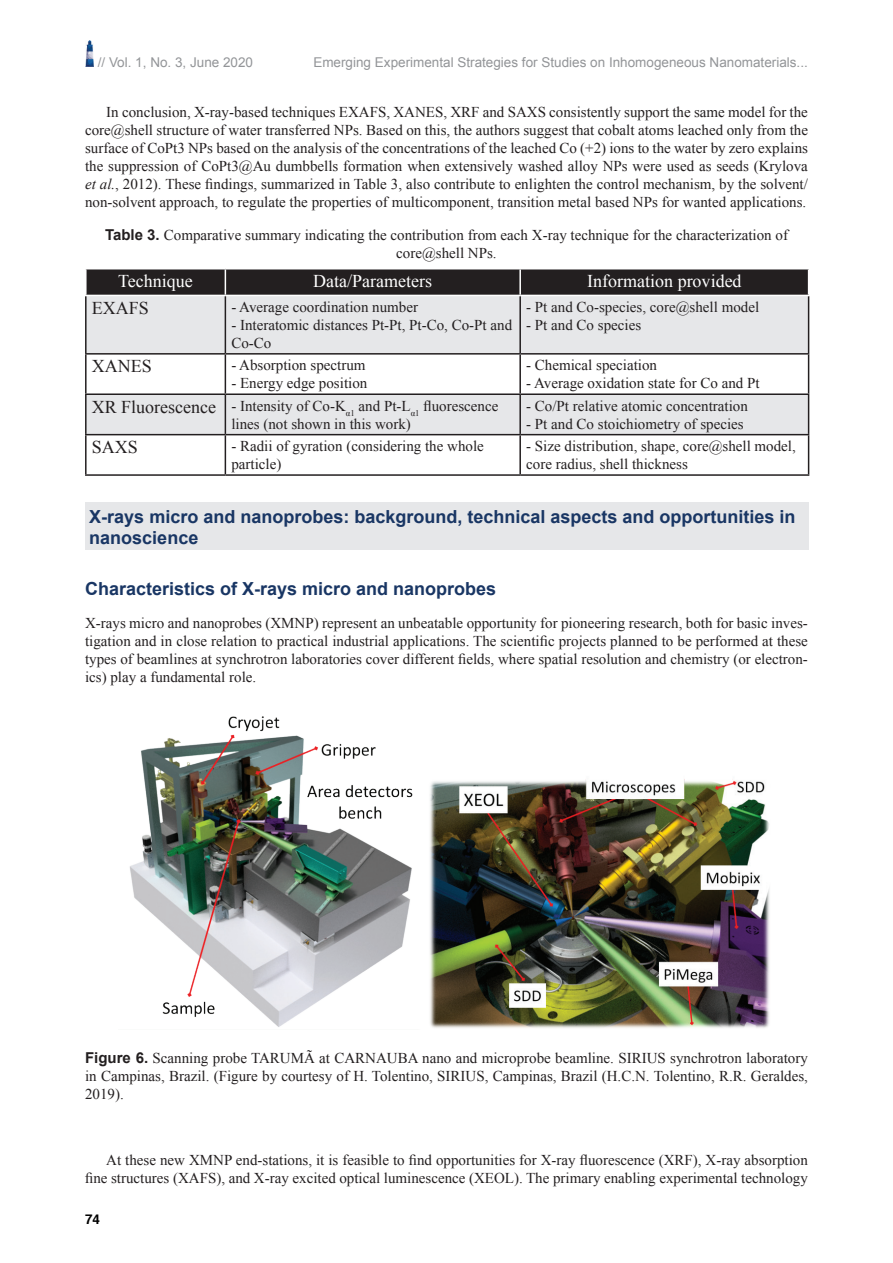
<style>
.page{position:relative;width:893px;height:1263px;background:#fff}
.page>*{position:absolute;margin:0;border:0;box-sizing:border-box;transform-origin:0 0}
.t1{font:700 18px/21px "Arial";color:#193664}
.t2{font:18px "Times New Roman";color:#fff}
.t3{font:18px "Times New Roman";color:#231f20}
.t4{font:15px/18px "Times New Roman";color:#231f20}
.t5{font:13.5px "Arial";color:#939598}
.t6{font:700 13.5px "Helvetica";color:#000}
.s1{font-style:italic}
.s2{font-family:"Arial";font-weight:700}
.s3{font-size:18px}
</style>
<div class="page">
<img style="left:86px;top:41px;width:8px;height:26px">
<div style="left:85px;top:502px;width:723px;height:47px;background:#e6e7e9"></div>
<div style="left:520px;top:269px;width:289px;height:26px;background:#231f20"></div>
<svg style="left:87px;top:296px;width:721px;height:138px;fill:#e6e7e9"></svg>
<hr style="left:85px;top:296px;width:2px;height:57px;background:#231f20">
<hr style="left:225px;top:296px;width:1px;height:57px;background:#231f20">
<hr style="left:519px;top:296px;width:2px;height:57px;background:#231f20">
<hr style="left:808px;top:296px;width:1px;height:57px;background:#231f20">
<hr style="left:85px;top:353px;width:140px;height:2px;background:#231f20">
<hr style="left:85px;top:355px;width:2px;height:38px;background:#231f20">
<hr style="left:225px;top:353px;width:295px;height:2px;background:#231f20">
<hr style="left:225px;top:355px;width:1px;height:38px;background:#231f20">
<hr style="left:520px;top:353px;width:289px;height:2px;background:#231f20">
<hr style="left:519px;top:355px;width:2px;height:38px;background:#231f20">
<hr style="left:808px;top:355px;width:1px;height:38px;background:#231f20">
<hr style="left:85px;top:393px;width:140px;height:2px;background:#231f20">
<hr style="left:85px;top:395px;width:2px;height:39px;background:#231f20">
<hr style="left:225px;top:393px;width:295px;height:2px;background:#231f20">
<hr style="left:225px;top:395px;width:1px;height:39px;background:#231f20">
<hr style="left:520px;top:393px;width:289px;height:2px;background:#231f20">
<hr style="left:519px;top:395px;width:2px;height:39px;background:#231f20">
<hr style="left:808px;top:395px;width:1px;height:39px;background:#231f20">
<hr style="left:85px;top:434px;width:140px;height:1px;background:#231f20">
<hr style="left:85px;top:435px;width:2px;height:39px;background:#231f20">
<hr style="left:225px;top:434px;width:295px;height:1px;background:#231f20">
<hr style="left:225px;top:435px;width:1px;height:39px;background:#231f20">
<hr style="left:520px;top:434px;width:289px;height:1px;background:#231f20">
<hr style="left:519px;top:435px;width:2px;height:39px;background:#231f20">
<hr style="left:808px;top:435px;width:1px;height:39px;background:#231f20">
<hr style="left:85px;top:474px;width:140px;height:2px;background:#231f20">
<hr style="left:225px;top:474px;width:295px;height:2px;background:#231f20">
<hr style="left:520px;top:474px;width:289px;height:2px;background:#231f20">
<svg style="left:86px;top:269px;width:433px;height:26px;background:#2a2627"></svg>
<hr style="left:519px;top:269px;width:2px;height:26px;background:#fff">
<svg style="left:808px;top:269px;width:1px;height:26px"></svg>
<img style="left:130px;top:716px;width:283px;height:311px">
<img style="left:430px;top:779px;width:340px;height:249px">
<p class="t5" style="left:98px;top:53px;width:157px">// Vol. 1, No. 3, June 2020</p>
<p class="t5" style="left:313px;top:53px;width:496px">Emerging Experimental Strategies for Studies on Inhomogeneous Nanomaterials...</p>
<p class="t4" style="left:85px;top:102px;width:724px;text-align:justify;text-indent:21px">In conclusion, X-ray-based techniques EXAFS, XANES, XRF and SAXS consistently support the same model for the core@shell structure of water transferred NPs. Based on this, the authors suggest that cobalt atoms leached only from the surface of CoPt3 NPs based on the analysis of the concentrations of the leached Co (+2) ions to the water by zero explains the suppression of CoPt3@Au dumbbells formation when extensively washed alloy NPs were used as seeds (Krylova <span class="s1">et al.</span>, 2012). These findings, summarized in Table 3, also contribute to enlighten the control mechanism, by the solvent/ non-solvent approach, to regulate the properties of multicomponent, transition metal based NPs for wanted applications.</p>
<p class="t4" style="left:105px;top:225px;width:684px;text-align:center"><span class="s2">Table 3.</span> Comparative summary indicating the contribution from each X-ray technique for the characterization of core@shell NPs.</p>
<p class="t2" style="left:118px;top:269px;width:76px">Technique</p>
<p class="t2" style="left:313px;top:269px;width:120px">Data/Parameters</p>
<p class="t2" style="left:587px;top:269px;width:156px">Information provided</p>
<p class="t3" style="left:92px;top:296px;width:59px">EXAFS</p>
<p class="t4" style="left:231px;top:298px;width:188px">- Average coordination number</p>
<p class="t4" style="left:231px;top:316px;width:282px">- Interatomic distances Pt-Pt, Pt-Co, Co-Pt and<br>Co-Co</p>
<p class="t4" style="left:526px;top:298px;width:234px">- Pt and Co-species, core@shell model</p>
<p class="t4" style="left:526px;top:316px;width:116px">- Pt and Co species</p>
<p class="t3" style="left:92px;top:354px;width:61px">XANES</p>
<p class="t4" style="left:231px;top:356px;width:136px">- Absorption spectrum</p>
<p class="t4" style="left:231px;top:374px;width:137px">- Energy edge position</p>
<p class="t4" style="left:526px;top:356px;width:132px">- Chemical speciation</p>
<p class="t4" style="left:526px;top:374px;width:235px">- Average oxidation state for Co and Pt</p>
<p class="t4" style="left:231px;top:396px;width:269px;text-indent:-140px"><span class="s3">XR Fluorescence</span> - Intensity of Co-K<sub>α1</sub> and Pt-L<sub>α1</sub> fluorescence lines (not shown in this work)</p>
<p class="t4" style="left:526px;top:396px;width:223px">- Co/Pt relative atomic concentration</p>
<p class="t4" style="left:526px;top:414px;width:219px">- Pt and Co stoichiometry of species</p>
<p class="t3" style="left:92px;top:435px;width:48px">SAXS</p>
<p class="t4" style="left:231px;top:437px;width:254px">- Radii of gyration (considering the whole particle)</p>
<p class="t4" style="left:526px;top:437px;width:271px">- Size distribution, shape, core@shell model, core radius, shell thickness</p>
<p class="t1" style="left:89px;top:506px;width:708px">X-rays micro and nanoprobes: background, technical aspects and opportunities in nanoscience</p>
<p class="t1" style="left:85px;top:578px;width:413px">Characteristics of X-rays micro and nanoprobes</p>
<p class="t4" style="left:85px;top:614px;width:724px;text-align:justify">X-rays micro and nanoprobes (XMNP) represent an unbeatable opportunity for pioneering research, both for basic inves&shy;tigation and in close relation to practical industrial applications. The scientific projects planned to be performed at these types of beamlines at synchrotron laboratories cover different fields, where spatial resolution and chemistry (or electron&shy;ics) play a fundamental role.</p>
<p class="t4" style="left:85px;top:1049px;width:724px;text-align:justify"><span class="s2">Figure 6.</span> Scanning probe TARUMÃ at CARNAUBA nano and microprobe beamline. SIRIUS synchrotron laboratory in Campinas, Brazil. (Figure by courtesy of H. Tolentino, SIRIUS, Campinas, Brazil (H.C.N. Tolentino, R.R. Geraldes, 2019).</p>
<p class="t4" style="left:85px;top:1151px;width:724px;text-align:right">At these new XMNP end-stations, it is feasible to find opportunities for X-ray fluorescence (XRF), X-ray absorption fine structures (XAFS), and X-ray excited optical luminescence (XEOL). The primary enabling experimental technology</p>
<p class="t6" style="left:85px;top:1208px;width:17px">74</p>
</div>
